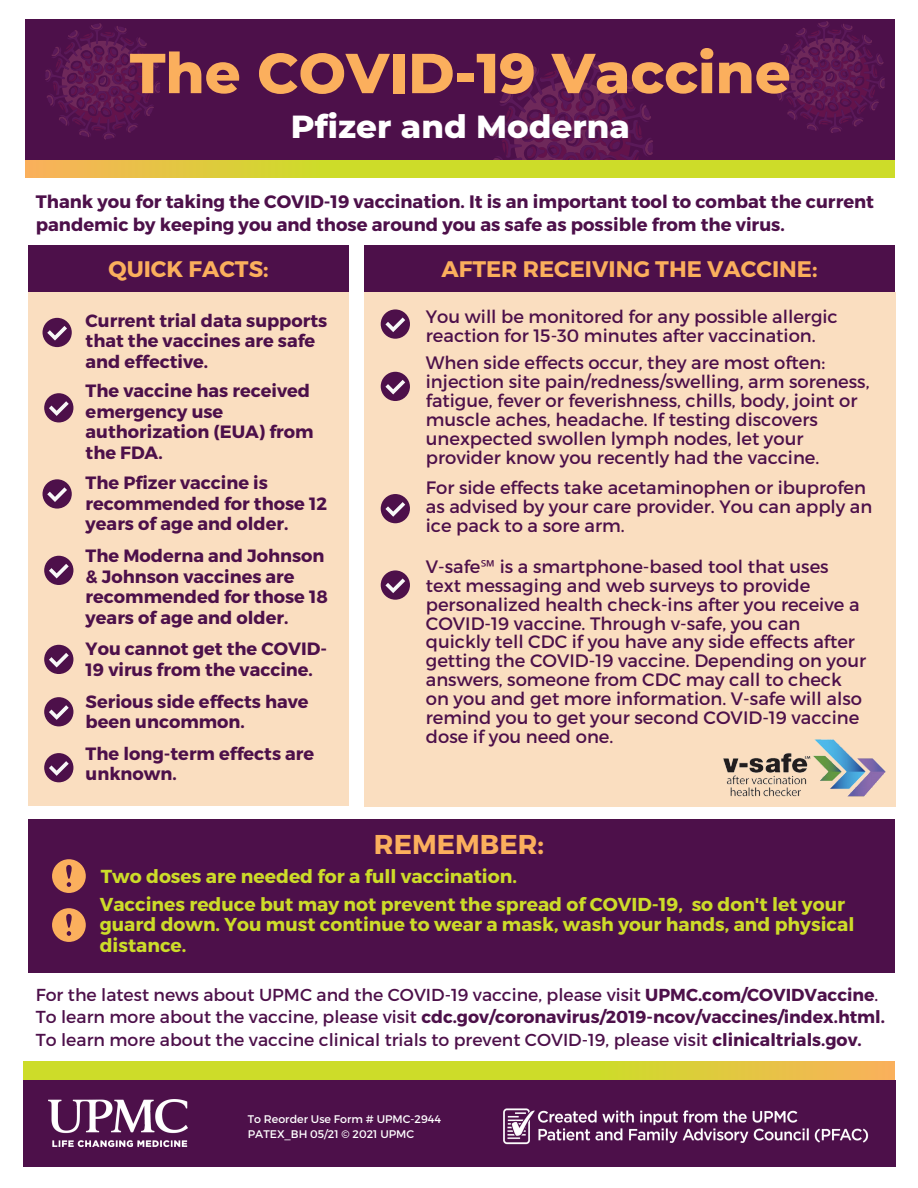
<style>
.page{position:relative;width:918px;height:1188px;background:#fff}
.page>*{position:absolute;margin:0;border:0;box-sizing:border-box;transform-origin:0 0}
.t1{font:800 56.25px "Montserrat";color:#fbaf5d}
.t2{font:800 32.55px "Montserrat";color:#fff}
.t3{font:700 27.15px "Montserrat";color:#fbaf5d}
.t4{font:700 22.5px "Montserrat";color:#fbaf5d}
.t5{font:700 18.75px/20.5px "Montserrat";color:#cddc29}
.t6{font:18px/18.9px "Montserrat";color:#4d104a}
.t7{font:700 18px/22.5px "Montserrat";color:#4d104a}
.t8{font:700 17.85px/20.7px "Montserrat";color:#4d104a}
.t9{font:17.4px/22.5px "Montserrat";color:#4d104a}
.t10{font:11.1px/14.7px "Montserrat";color:#fff}
.s1{font-family:"Noto Sans"}
.s2{font-weight:700}
</style>
<div class="page">
<svg style="left:25px;top:92px;width:870px;height:86px;background:#d4d331"></svg>
<div style="left:26px;top:19px;width:869px;height:141px;background:#4d104a"></div>
<svg style="left:45px;top:23px;width:115px;height:117px"></svg>
<svg style="left:774px;top:21px;width:111px;height:112px"></svg>
<svg style="left:491px;top:56px;width:162px;height:103px"></svg>
<div style="left:29px;top:246px;width:320px;height:46px;background:#4d104a"></div>
<svg style="left:23px;top:1062px;width:872px;height:19px;background:#cdca32"></svg>
<div style="left:23px;top:1081px;width:872px;height:86px;background:#4d104a"></div>
<div style="left:364px;top:292px;width:532px;height:515px;background:#fadec0"></div>
<div style="left:364px;top:246px;width:531px;height:46px;background:#4d104a"></div>
<div style="left:381px;top:309px;width:29px;height:30px;background:#4d104a;border-radius:50%"></div>
<svg style="left:385px;top:318px;width:20px;height:14px"></svg>
<div style="left:381px;top:372px;width:29px;height:29px;background:#4d104a;border-radius:50%"></div>
<svg style="left:385px;top:380px;width:20px;height:14px"></svg>
<div style="left:381px;top:494px;width:29px;height:29px;background:#4d104a;border-radius:50%"></div>
<svg style="left:385px;top:502px;width:20px;height:15px"></svg>
<div style="left:29px;top:292px;width:320px;height:514px;background:#fadec0"></div>
<div style="left:43px;top:318px;width:29px;height:29px;background:#4d104a;border-radius:50%"></div>
<svg style="left:47px;top:326px;width:20px;height:15px"></svg>
<div style="left:44px;top:393px;width:29px;height:29px;background:#4d104a;border-radius:50%"></div>
<svg style="left:49px;top:401px;width:20px;height:15px"></svg>
<div style="left:43px;top:479px;width:29px;height:30px;background:#4d104a;border-radius:50%"></div>
<svg style="left:47px;top:487px;width:20px;height:15px"></svg>
<div style="left:44px;top:556px;width:29px;height:29px;background:#4d104a;border-radius:50%"></div>
<svg style="left:49px;top:564px;width:20px;height:14px"></svg>
<div style="left:44px;top:645px;width:29px;height:29px;background:#4d104a;border-radius:50%"></div>
<svg style="left:49px;top:653px;width:20px;height:14px"></svg>
<img style="left:49px;top:1100px;width:138px;height:47px">
<div style="left:381px;top:570px;width:29px;height:30px;background:#4d104a;border-radius:50%"></div>
<svg style="left:385px;top:579px;width:20px;height:14px"></svg>
<img style="left:503px;top:1108px;width:366px;height:37px">
<img style="left:723px;top:739px;width:163px;height:58px">
<div style="left:29px;top:820px;width:866px;height:153px;background:#4d104a"></div>
<svg style="left:52px;top:859px;width:34px;height:34px"></svg>
<svg style="left:52px;top:908px;width:34px;height:34px"></svg>
<div style="left:44px;top:753px;width:29px;height:29px;background:#4d104a;border-radius:50%"></div>
<svg style="left:49px;top:761px;width:20px;height:15px"></svg>
<div style="left:44px;top:697px;width:29px;height:29px;background:#4d104a;border-radius:50%"></div>
<svg style="left:49px;top:705px;width:20px;height:15px"></svg>
<p class="t1" style="left:130px;top:39px;width:663px">The COVID-19 Vaccine</p>
<p class="t2" style="left:291px;top:106px;width:341px">Pfizer and Moderna</p>
<p class="t7" style="left:36px;top:190px;width:840px">Thank you for taking the COVID-19 vaccination. It is an important tool to combat the current pandemic by keeping you and those around you as safe as possible from the virus.</p>
<p class="t4" style="left:108px;top:254px;width:162px">QUICK FACTS:</p>
<p class="t4" style="left:441px;top:254px;width:377px">AFTER RECEIVING THE VACCINE:</p>
<p class="t8" style="left:86px;top:309px;width:243px">Current trial data supports that the vaccines are safe and effective.</p>
<p class="t8" style="left:86px;top:379px;width:229px">The vaccine has received emergency use authorization (EUA) from the FDA.</p>
<p class="t8" style="left:86px;top:472px;width:243px">The Pfizer vaccine is recommended for those 12 years of age and older.</p>
<p class="t8" style="left:86px;top:544px;width:244px">The Moderna and Johnson &amp; Johnson vaccines are recommended for those 18 years of age and older.</p>
<p class="t8" style="left:86px;top:638px;width:243px">You cannot get the COVID-<br>19 virus from the vaccine.</p>
<p class="t8" style="left:86px;top:690px;width:225px">Serious side effects have been uncommon.</p>
<p class="t8" style="left:86px;top:742px;width:230px">The long-term effects are unknown.</p>
<p class="t6" style="left:426px;top:306px;width:413px">You will be monitored for any possible allergic reaction for 15-30 minutes after vaccination.</p>
<p class="t6" style="left:426px;top:353px;width:445px">When side effects occur, they are most often: injection site pain/redness/swelling, arm soreness, fatigue, fever or feverishness, chills, body, joint or muscle aches, headache. If testing discovers unexpected swollen lymph nodes, let your provider know you recently had the vaccine.</p>
<p class="t6" style="left:426px;top:477px;width:448px">For side effects take acetaminophen or ibuprofen as advised by your care provider. You can apply an ice pack to a sore arm.</p>
<p class="t6" style="left:426px;top:556px;width:442px">V-safe<span class="s1">℠</span> is a smartphone-based tool that uses text messaging and web surveys to provide personalized health check-ins after you receive a COVID-19 vaccine. Through v-safe, you can quickly tell CDC if you have any side effects after getting the COVID-19 vaccine. Depending on your answers, someone from CDC may call to check on you and get more information. V-safe will also remind you to get your second COVID-19 vaccine dose if you need one.</p>
<p class="t3" style="left:374px;top:827px;width:171px">REMEMBER:</p>
<p class="t5" style="left:101px;top:865px;width:418px">Two doses are needed for a full vaccination.</p>
<p class="t5" style="left:100px;top:893px;width:756px">Vaccines reduce but may not prevent the spread of COVID-19, so don't let your guard down. You must continue to wear a mask, wash your hands, and physical distance.</p>
<p class="t9" style="left:36px;top:982px;width:844px">For the latest news about UPMC and the COVID-19 vaccine, please visit <span class="s2">UPMC.com/COVIDVaccine</span>.</p>
<p class="t9" style="left:36px;top:1005px;width:851px">To learn more about the vaccine, please visit <span class="s2">cdc.gov/coronavirus/2019-ncov/vaccines/index.html.<br></span>To learn more about the vaccine clinical trials to prevent COVID-19, please visit <span class="s2">clinicaltrials.gov.</span></p>
<p class="t10" style="left:248px;top:1111px;width:195px">To Reorder Use Form # UPMC-2944<br>PATEX_BH 05/21 © 2021 UPMC</p>
</div>
